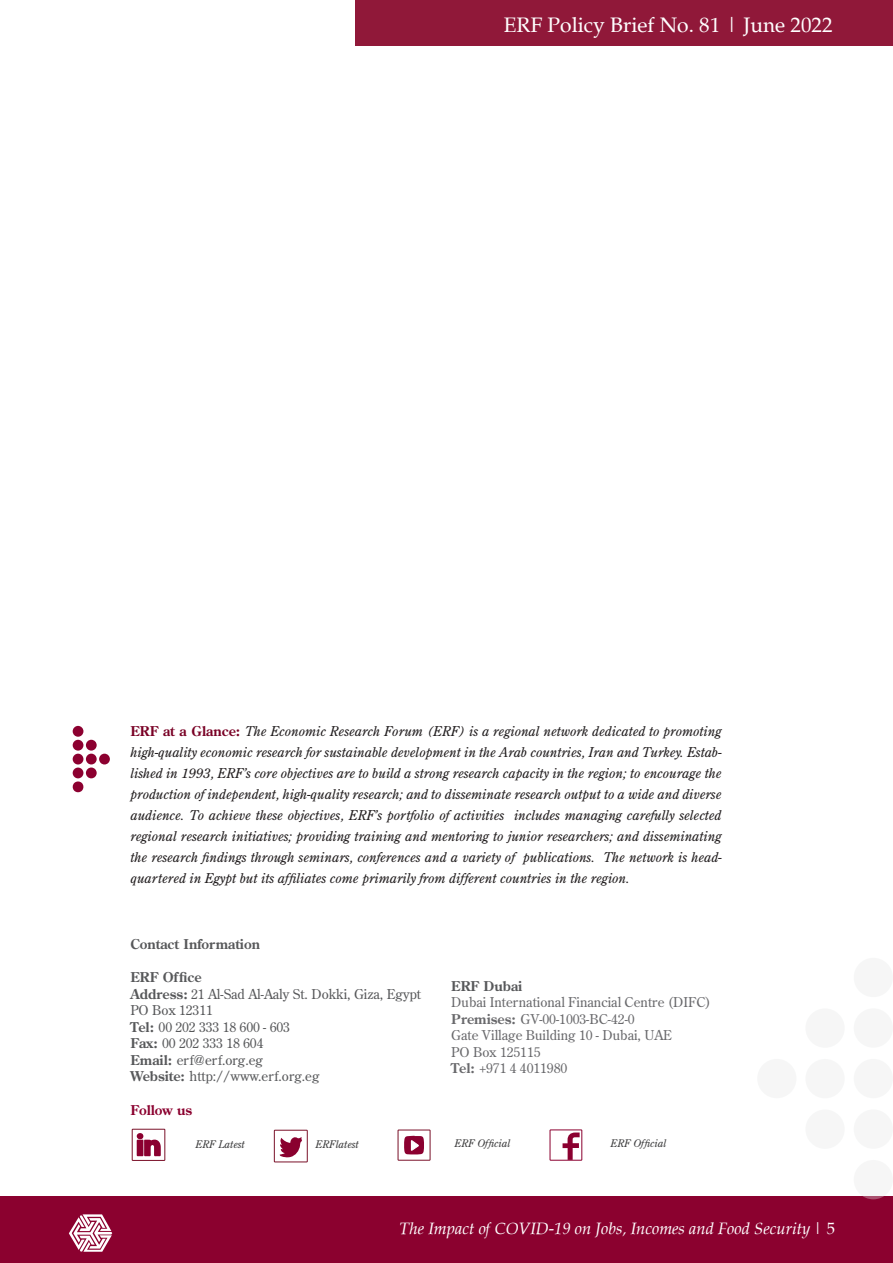
<style>
.page{position:relative;width:893px;height:1263px;background:#fff}
.page>*{position:absolute;margin:0;border:0;box-sizing:border-box;transform-origin:0 0}
.t1{font:21px "Palatia";color:#fff}
.t2{font:italic 16.5px "Palatia";color:#fff}
.t3{font:italic 13.5px/21px "Century Old Style Std";color:#231f20;text-align:justify}
.t4{font:13.5px "Century Old Style Std";color:#57585a}
.t5{font:13.5px "Century Old Style Std";color:#69696c}
.t6{font:700 13.5px "Century Old Style Std";color:#57585a}
.t7{font:700 13.5px "Century Old Style Std";color:#8b012f}
.t8{font:italic 10.5px "Century Old Style Std";color:#3e3e3f}
.s1{font-weight:700;font-style:normal;color:#790025}
.s2{font-weight:700}
.s3{font-style:normal}
</style>
<div class="page">
<div style="left:355px;top:0;width:538px;height:45px;background:#901839"></div>
<div style="left:0;top:1196px;width:893px;height:67px;background:#8b012f"></div>
<div style="left:854px;top:1160px;width:39px;height:39px;background:#f6f6f6;border-radius:50%"></div>
<div style="left:854px;top:1109px;width:39px;height:40px;background:#f6f6f6;border-radius:50%"></div>
<div style="left:854px;top:1059px;width:39px;height:39px;background:#f6f6f6;border-radius:50%"></div>
<div style="left:854px;top:1008px;width:39px;height:40px;background:#f6f6f6;border-radius:50%"></div>
<div style="left:805px;top:1109px;width:40px;height:40px;background:#f6f6f6;border-radius:50%"></div>
<div style="left:805px;top:1059px;width:40px;height:39px;background:#f6f6f6;border-radius:50%"></div>
<div style="left:805px;top:1008px;width:40px;height:40px;background:#f6f6f6;border-radius:50%"></div>
<div style="left:757px;top:1059px;width:39px;height:39px;background:#f6f6f6;border-radius:50%"></div>
<svg style="left:69px;top:1214px;width:43px;height:38px"></svg>
<div style="left:73px;top:726px;width:10px;height:11px;background:#8c0030;border-radius:50%"></div>
<div style="left:73px;top:740px;width:10px;height:11px;background:#8c0030;border-radius:50%"></div>
<div style="left:73px;top:754px;width:10px;height:10px;background:#8c0030;border-radius:50%"></div>
<div style="left:73px;top:767px;width:10px;height:11px;background:#8c0030;border-radius:50%"></div>
<svg style="left:72px;top:781px;width:12px;height:12px"></svg>
<div style="left:86px;top:740px;width:11px;height:10px;background:#8c0030;border-radius:50%"></div>
<div style="left:86px;top:754px;width:11px;height:10px;background:#8c0030;border-radius:50%"></div>
<div style="left:86px;top:767px;width:11px;height:11px;background:#8c0030;border-radius:50%"></div>
<div style="left:99px;top:754px;width:11px;height:10px;background:#8c0030;border-radius:50%"></div>
<svg style="left:404px;top:1136px;width:20px;height:18px"></svg>
<div style="left:398px;top:1130px;width:32px;height:30px;border:1px solid #7a1129"></div>
<svg style="left:137px;top:1133px;width:24px;height:23px"></svg>
<div style="left:132px;top:1129px;width:33px;height:31px;border:1px solid #7a1129"></div>
<svg style="left:280px;top:1137px;width:22px;height:21px"></svg>
<div style="left:274px;top:1130px;width:34px;height:32px;border:1px solid #7a1129"></div>
<div style="left:550px;top:1130px;width:32px;height:30px;border:1px solid #8b0030"></div>
<svg style="left:563px;top:1132px;width:17px;height:28px"></svg>
<h1 class="t1" style="left:504px;top:12px;width:330px">ERF Policy Brief No. 81 | June 2022</h1>
<p class="t3" style="left:130px;top:721px;width:593px"><span class="s1">ERF at a Glance:</span> The Economic Research Forum (ERF) is a regional network dedicated to promoting high-quality economic research for sustainable development in the Arab countries, Iran and Turkey. Estab&shy;lished in 1993, ERF’s core objectives are to build a strong research capacity in the region; to encourage the production of independent, high-quality research; and to disseminate research output to a wide and diverse audience. To achieve these objectives, ERF’s portfolio of activities includes managing carefully selected regional research initiatives; providing training and mentoring to junior researchers; and disseminating the research findings through seminars, conferences and a variety of publications. The network is head&shy;quartered in Egypt but its affiliates come primarily from different countries in the region.</p>
<p class="t6" style="left:130px;top:935px;width:131px">Contact Information</p>
<p class="t6" style="left:130px;top:968px;width:73px">ERF Office</p>
<p class="t4" style="left:130px;top:985px;width:292px"><span class="s2">Address:</span> 21 Al-Sad Al-Aaly St. Dokki, Giza, Egypt</p>
<p class="t4" style="left:130px;top:1002px;width:84px">PO Box 12311</p>
<p class="t4" style="left:130px;top:1018px;width:161px"><span class="s2">Tel:</span> 00 202 333 18 600 - 603</p>
<p class="t4" style="left:130px;top:1035px;width:135px"><span class="s2">Fax:</span> 00 202 333 18 604</p>
<p class="t4" style="left:130px;top:1051px;width:134px"><span class="s2">Email:</span> erf@erf.org.eg</p>
<p class="t4" style="left:130px;top:1068px;width:191px"><span class="s2">Website:</span> http://www.erf.org.eg</p>
<p class="t7" style="left:130px;top:1101px;width:63px">Follow us</p>
<p class="t6" style="left:451px;top:977px;width:73px">ERF Dubai</p>
<p class="t5" style="left:451px;top:993px;width:261px">Dubai International Financial Centre (DIFC)</p>
<p class="t5" style="left:451px;top:1010px;width:185px"><span class="s2">Premises:</span> GV-00-1003-BC-42-0</p>
<p class="t5" style="left:451px;top:1026px;width:222px">Gate Village Building 10 - Dubai, UAE</p>
<p class="t5" style="left:451px;top:1043px;width:91px">PO Box 125115</p>
<p class="t5" style="left:451px;top:1059px;width:117px"><span class="s2">Tel:</span> +971 4 4011980</p>
<p class="t8" style="left:196px;top:1137px;width:51px">ERF Latest</p>
<p class="t8" style="left:316px;top:1137px;width:45px">ERFlatest</p>
<p class="t8" style="left:455px;top:1137px;width:57px">ERF Official</p>
<p class="t8" style="left:611px;top:1137px;width:57px">ERF Official</p>
<p class="t2" style="left:400px;top:1218px;width:437px">The Impact of COVID-19 on Jobs, Incomes and Food Security <span class="s3">| 5</span></p>
</div>
